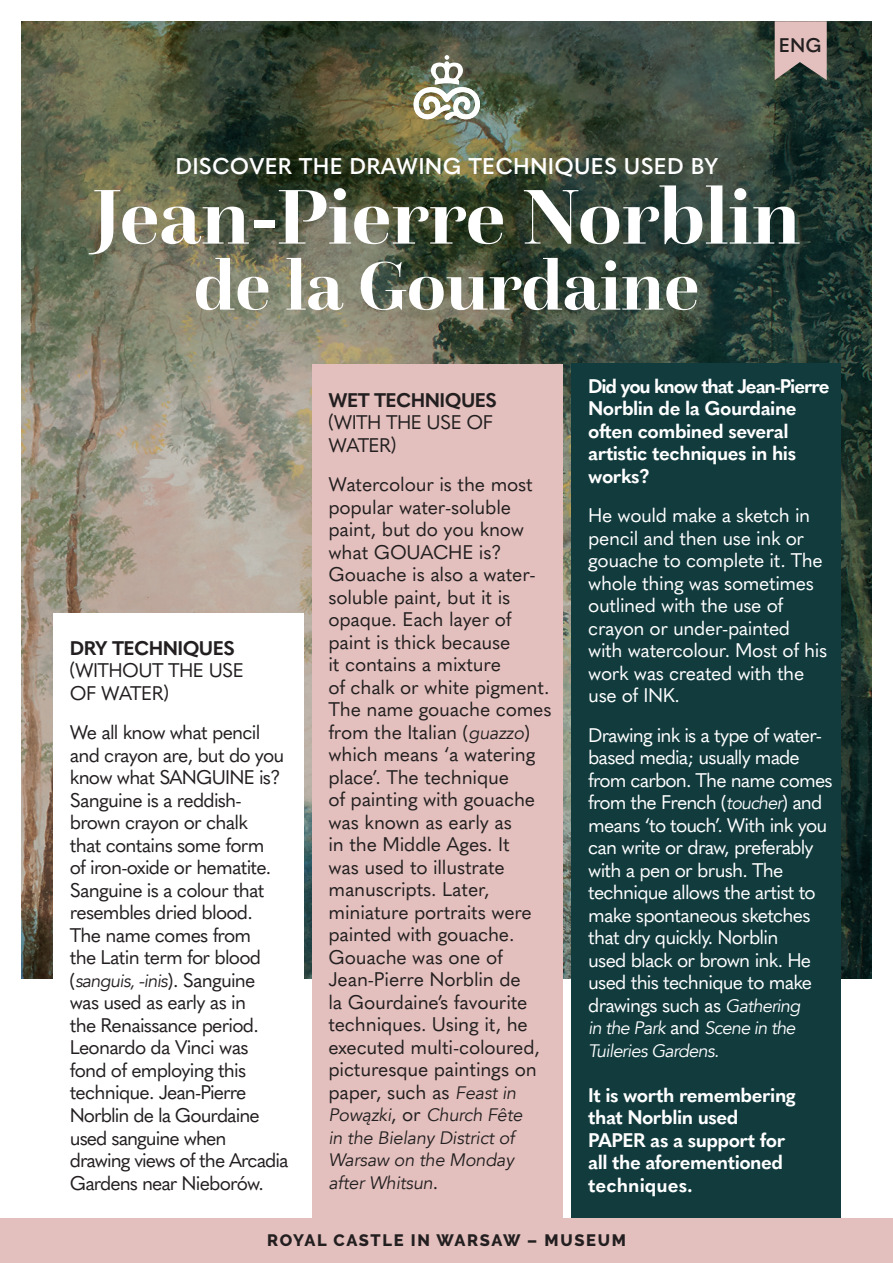
<style>
.page{position:relative;width:893px;height:1263px;background:#fff}
.page>*{position:absolute;margin:0;border:0;box-sizing:border-box;transform-origin:0 0}
.t1{font:700 81px "Questa Grande";color:#fff}
.t2{font:700 72px "Questa Grande";color:#fff}
.t3{font:600 22.5px "Quasimoda";letter-spacing:.01em;color:#fff}
.t4{font:19.5px/22.5px "Quasimoda";letter-spacing:-.01em;color:#231f20}
.t5{font:19.5px/22.5px "Quasimoda";letter-spacing:-.04em;color:#231f20}
.t6{font:19.5px/22.5px "Quasimoda";letter-spacing:-.04em;color:#fff}
.t7{font:19.5px/22.5px "Quasimoda";letter-spacing:-.02em;color:#fff}
.t8{font:700 19.5px/22.5px "Quasimoda";letter-spacing:-.025em;color:#fff}
.t9{font:19.5px/22.5px "Quasimoda";letter-spacing:-.03em;color:#231f20}
.t10{font:700 19.5px "Quasimoda";letter-spacing:-.03em;color:#231f20}
.t11{font:600 19.5px "Quasimoda";color:#231f20}
.t12{font:italic 18px/22.5px "Avenir";letter-spacing:-.01em;color:#231f20}
.t13{font:italic 18px/22.5px "Avenir";letter-spacing:-.04em;color:#fff}
.t14{font:italic 18px "Avenir";letter-spacing:-.04em;color:#231f20}
.t15{font:800 16.5px "Raleway";letter-spacing:.1em;color:#231f20}
.s1{font-family:"Quasimoda";font-style:normal;font-size:19.5px}
.s2{font-family:"Avenir";font-style:italic;font-size:18px}
</style>
<div class="page">
<img style="left:21px;top:21px;width:851px;height:957px">
<div style="left:53px;top:613px;width:250px;height:520px;background:#fff"></div>
<div style="left:313px;top:364px;width:250px;height:854px;background:#e3c0be"></div>
<div style="left:571px;top:363px;width:270px;height:867px;background:#123b3e"></div>
<div style="left:0;top:1218px;width:893px;height:45px;background:#e3c0be"></div>
<img style="left:413px;top:55px;width:67px;height:66px">
<svg style="left:775px;top:21px;width:52px;height:59px;background:#c3a9a6"></svg>
<p class="t3" style="left:175px;top:149px;width:544px">DISCOVER THE DRAWING TECHNIQUES USED BY</p>
<p class="t11" style="left:779px;top:30px;width:44px">ENG</p>
<h1 class="t1" style="left:93px;top:166px;width:709px">Jean-Pierre Norblin</h1>
<h2 class="t2" style="left:194px;top:241px;width:507px">de la Gourdaine</h2>
<p class="t10" style="left:70px;top:633px;width:166px">DRY TECHNIQUES</p>
<p class="t9" style="left:70px;top:658px;width:175px">(WITHOUT THE USE<br>OF WATER)</p>
<p class="t5" style="left:70px;top:720px;width:216px">We all know what pencil and crayon are, but do you know what SANGUINE is?<br>Sanguine is a reddish&shy;brown crayon or chalk<br>that contains some form of iron-oxide or hematite.<br>Sanguine is a colour that resembles dried blood.<br>The name comes from<br>the Latin term for blood</p>
<p class="t14" style="left:70px;top:970px;width:187px"><span class="s1">(</span>sanguis, -inis<span class="s1">). Sanguine</span></p>
<p class="t5" style="left:70px;top:990px;width:220px">was used as early as in<br>the Renaissance period.<br>Leonardo da Vinci was fond of employing this technique. Jean-Pierre<br>Norblin de la Gourdaine used sanguine when drawing views of the Arcadia<br>Gardens near Nieborów.</p>
<p class="t10" style="left:328px;top:385px;width:170px">WET TECHNIQUES</p>
<p class="t9" style="left:328px;top:410px;width:166px">(WITH THE USE OF<br>WATER)</p>
<p class="t4" style="left:328px;top:472px;width:225px">Watercolour is the most popular water-soluble paint, but do you know what GOUACHE is?<br>Gouache is also a water&shy;soluble paint, but it is opaque. Each layer of paint is thick because<br>it contains a mixture<br>of chalk or white pigment.<br>The name gouache comes from the Italian (<span class="s2">guazzo</span>) which means ‘a watering place’. The technique<br>of painting with gouache was known as early as<br>in the Middle Ages. It<br>was used to illustrate manuscripts. Later, miniature portraits were painted with gouache.<br>Gouache was one of<br>Jean-Pierre Norblin de<br>la Gourdaine’s favourite techniques. Using it, he executed multi-coloured, picturesque paintings on paper, such as <span class="s2">Feast in</span></p>
<p class="t12" style="left:328px;top:1104px;width:196px">Powązki<span class="s1">, or</span> Church Fête in the Bielany District of<br>Warsaw on the Monday after Whitsun<span class="s1">.</span></p>
<p class="t8" style="left:588px;top:373px;width:243px">Did you know that Jean-Pierre<br>Norblin de la Gourdaine often combined several artistic techniques in his works?</p>
<p class="t7" style="left:588px;top:503px;width:241px">He would make a sketch in pencil and then use ink or gouache to complete it. The whole thing was sometimes outlined with the use of crayon or under-painted with watercolour. Most of his work was created with the use of INK.</p>
<p class="t6" style="left:588px;top:722px;width:246px">Drawing ink is a type of water&shy;based media; usually made from carbon. The name comes from the French (<span class="s2">toucher</span>) and means ‘to touch’. With ink you can write or draw, preferably with a pen or brush. The technique allows the artist to make spontaneous sketches that dry quickly. Norblin<br>used black or brown ink. He used this technique to make drawings such as <span class="s2">Gathering</span></p>
<p class="t13" style="left:588px;top:1017px;width:209px">in the Park <span class="s1">and</span> Scene in the<br>Tuileries Gardens.</p>
<p class="t8" style="left:588px;top:1082px;width:209px">It is worth remembering that Norblin used<br>PAPER as a support for all the aforementioned techniques.</p>
<p class="t15" style="left:267px;top:1230px;width:360px">ROYAL CASTLE IN WARSAW – MUSEUM</p>
</div>
